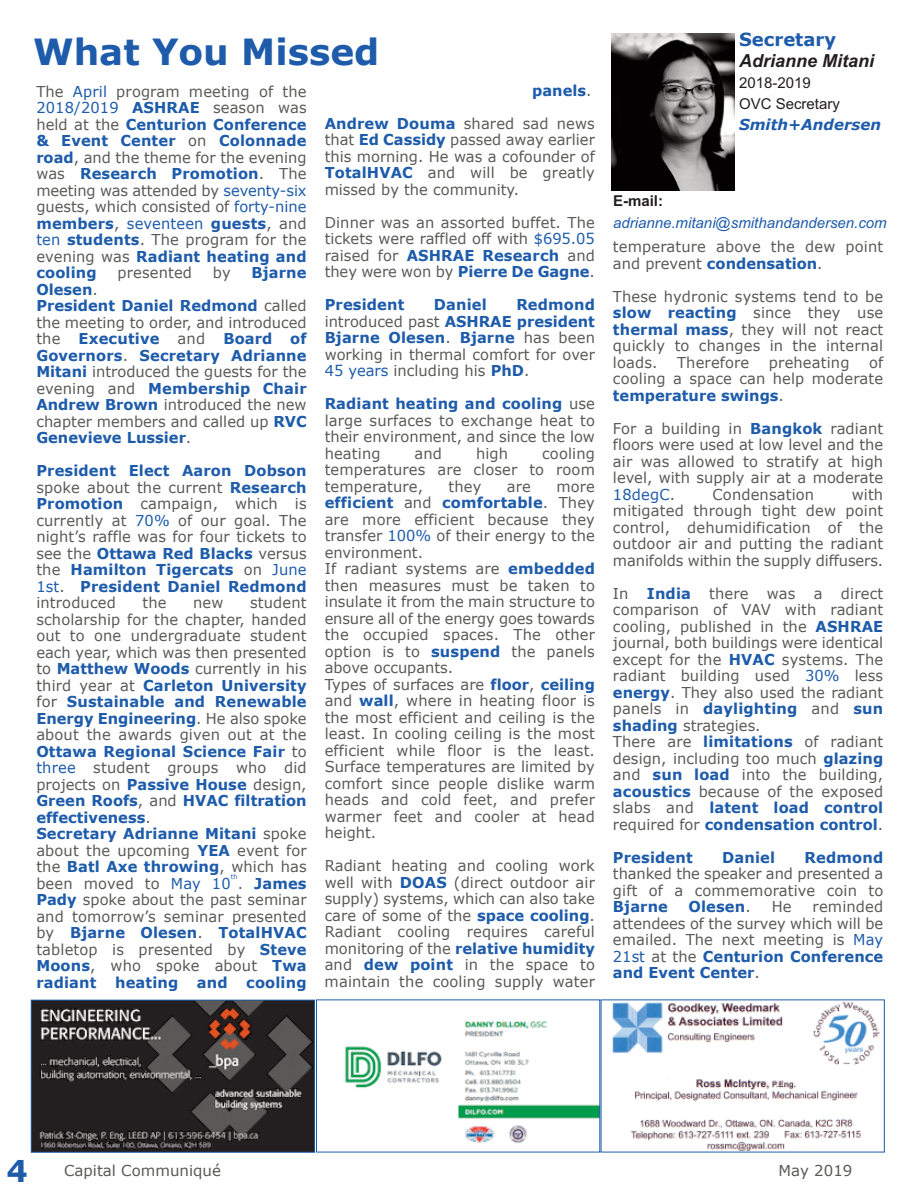
<style>
.page{position:relative;width:918px;height:1188px;background:#fff}
.page>*{position:absolute;margin:0;border:0;box-sizing:border-box;transform-origin:0 0}
.t1{font:700 36px "Verdana";color:#1e5cab}
.t2{font:italic 700 18px "Arial";color:#231f20}
.t3{font:700 18px "Verdana";color:#1e5cab}
.t4{font:15px/16.5px "Verdana";letter-spacing:.01em;color:#595b57;text-align:justify}
.t5{font:700 15px "Verdana";letter-spacing:.01em;color:#1e5cab}
.t6{font:italic 15px "Arial";color:#1e5cab}
.t7{font:15px/21px "Arial";color:#231f20}
.t8{font:italic 700 15px "Verdana";color:#1e5cab}
.t9{font:700 15px "Arial";color:#231f20}
.t10{font:6.45px "Verdana";color:#1e5cab}
.s1{font-weight:400;color:#595b57}
.s2{font-weight:700;color:#1e5cab}
.s3{color:#1e5cab}
.s4{font-weight:700;font-size:30px;color:#1e5cab}
</style>
<div class="page">
<img style="left:612px;top:33px;width:122px;height:157px">
<img style="left:345px;top:1021px;width:253px;height:122px">
<img style="left:612px;top:1002px;width:268px;height:148px">
<img style="left:33px;top:1002px;width:280px;height:149px">
<div style="left:31px;top:1000px;width:284px;height:153px;border:1px solid #1e5cab"></div>
<h1 class="t1" style="left:33px;top:29px;width:348px">What You Missed</h1>
<p class="t3" style="left:739px;top:28px;width:99px">Secretary</p>
<p class="t2" style="left:739px;top:50px;width:137px">Adrianne Mitani</p>
<p class="t7" style="left:739px;top:72px;width:102px">2018-2019<br>OVC Secretary</p>
<p class="t8" style="left:739px;top:115px;width:143px">Smith+Andersen</p>
<p class="t5" style="left:532px;top:81px;width:61px">panels<span class="s1">.</span></p>
<p class="t4" style="left:325px;top:115px;width:272px"><span class="s2">Andrew Douma</span> shared sad news that <span class="s2">Ed Cassidy</span> passed away earlier this morning. He was a cofounder of <span class="s2">TotalHVAC</span> and will be greatly missed by the community.</p>
<p class="t4" style="left:325px;top:214px;width:272px">Dinner was an assorted buffet. The tickets were raffled off with <span class="s3">$695.05 </span>raised for <span class="s2">ASHRAE Research</span> and they were won by <span class="s2">Pierre De Gagne</span>.</p>
<p class="t5" style="left:325px;top:295px;width:81px">President</p>
<p class="t5" style="left:434px;top:295px;width:54px">Daniel</p>
<p class="t4" style="left:36px;top:83px;width:272px">The <span class="s3">April</span> program meeting of the <span class="s3">2018/2019</span> <span class="s2">ASHRAE</span> season was held at the <span class="s2">Centurion Conference &amp; Event Center</span> on <span class="s2">Colonnade road</span>, and the theme for the evening was <span class="s2">Research Promotion</span>. The meeting was attended by <span class="s3">seventy-six </span>guests, which consisted of <span class="s3">forty-nine </span><span class="s2">members</span>, <span class="s3">seventeen</span> <span class="s2">guests</span>, and <span class="s3">ten</span> <span class="s2">students</span>. The program for the evening was <span class="s2">Radiant heating and cooling</span></p>
<p class="t9" style="left:613px;top:192px;width:52px">E-mail:</p>
<p class="t6" style="left:613px;top:214px;width:275px">adrianne.mitani@smithandandersen.com</p>
<p class="t4" style="left:613px;top:238px;width:272px">temperature above the dew point and prevent <span class="s2">condensation</span>.</p>
<p class="t4" style="left:613px;top:288px;width:272px">These hydronic systems tend to be <span class="s2">slow reacting</span> since they use <span class="s2">thermal mass</span>, they will not react quickly to changes in the internal loads.</p>
<p class="t4" style="left:117px;top:264px;width:76px">presented</p>
<p class="t4" style="left:213px;top:264px;width:19px">by</p>
<p class="t5" style="left:252px;top:263px;width:57px">Bjarne</p>
<p class="t4" style="left:36px;top:281px;width:272px;text-align:left"><span class="s2">Olesen</span>.<br><span class="s2">President Daniel Redmond</span> called the meeting to order, and introduced the <span class="s2">Executive</span> and <span class="s2">Board of<br>Governors</span>. <span class="s2">Secretary Adrianne<br>Mitani</span> introduced the guests for the evening and <span class="s2">Membership Chair<br>Andrew Brown</span> introduced the new chapter members and called up <span class="s2">RVC<br>Genevieve Lussier</span>.</p>
<p class="t4" style="left:36px;top:462px;width:272px"><span class="s2">President Elect Aaron Dobson </span>spoke about the current <span class="s2">Research Promotion</span> campaign, which is currently at <span class="s3">70%</span> of our goal. The night’s raffle was for four tickets to see the <span class="s2">Ottawa Red Blacks</span> versus the <span class="s2">Hamilton Tigercats</span> on <span class="s3">June 1st</span>. <span class="s2">President Daniel Redmond </span>introduced</p>
<p class="t4" style="left:325px;top:296px;width:272px;text-indent:192px"><span class="s2">Redmond </span>introduced past <span class="s2">ASHRAE president Bjarne Olesen</span>. <span class="s2">Bjarne</span> has been working in thermal comfort for over <span class="s3">45 years</span> including his <span class="s2">PhD</span>.</p>
<p class="t4" style="left:325px;top:395px;width:272px"><span class="s2">Radiant heating and cooling</span> use large surfaces to exchange heat to their environment, and since the low heating</p>
<p class="t4" style="left:613px;top:354px;width:272px;text-indent:256px">of cooling a space can help moderate <span class="s2">temperature swings</span>.</p>
<p class="t4" style="left:613px;top:420px;width:272px">For a building in <span class="s2">Bangkok</span> radiant floors were used at low level and the air was allowed to stratify at high level, with supply air at a moderate <span class="s3">18degC</span>.</p>
<p class="t4" style="left:677px;top:354px;width:74px">Therefore</p>
<p class="t4" style="left:769px;top:354px;width:82px">preheating</p>
<p class="t4" style="left:325px;top:445px;width:272px;text-indent:217px">cooling temperatures are closer to room temperature,</p>
<p class="t4" style="left:415px;top:445px;width:29px">and</p>
<p class="t4" style="left:476px;top:445px;width:34px">high</p>
<p class="t4" style="left:449px;top:478px;width:34px">they</p>
<p class="t4" style="left:507px;top:478px;width:26px">are</p>
<p class="t4" style="left:325px;top:478px;width:272px;text-align:left;text-indent:232px">more <span class="s2">efficient</span> and <span class="s2">comfortable</span>. They are more efficient because they transfer <span class="s3">100%</span> of their energy to the environment.<br>If radiant systems are <span class="s2">embedded </span>then measures must be taken to insulate it from the main structure to ensure all of the energy goes towards the occupied spaces. The other option is to <span class="s2">suspend</span> the panels above occupants.<br>Types of surfaces are <span class="s2">floor</span>, <span class="s2">ceiling </span>and <span class="s2">wall</span>, where in heating floor is the most efficient and ceiling is the least. In cooling ceiling is the most efficient while floor is the least.<br>Surface temperatures are limited by comfort since people dislike warm heads and cold feet, and prefer warmer feet and cooler at head height.</p>
<p class="t4" style="left:325px;top:857px;width:272px">Radiant heating and cooling work well with <span class="s2">DOAS</span> (direct outdoor air supply) systems, which can also take care of some of the <span class="s2">space cooling</span>.<br>Radiant cooling requires careful monitoring of the <span class="s2">relative humidity </span>and <span class="s2">dew point</span> in the space to maintain the cooling supply water</p>
<p class="t4" style="left:613px;top:486px;width:272px;text-indent:239px">with mitigated through tight dew point control, dehumidification of the outdoor air and putting the radiant manifolds within the supply diffusers.</p>
<p class="t4" style="left:613px;top:585px;width:272px;text-align:left">In <span class="s2">India</span> there was a direct comparison of VAV with radiant cooling, published in the <span class="s2">ASHRAE </span>journal, both buildings were identical except for the <span class="s2">HVAC</span> systems. The radiant building used <span class="s3">30%</span> less <span class="s2">energy</span>. They also used the radiant panels in <span class="s2">daylighting</span> and <span class="s2">sun shading</span> strategies.<br>There are <span class="s2">limitations</span> of radiant design, including too much <span class="s2">glazing </span>and <span class="s2">sun load</span> into the building, <span class="s2">acoustics</span> because of the exposed slabs and <span class="s2">latent load control </span>required for <span class="s2">condensation control</span>.</p>
<p class="t5" style="left:613px;top:848px;width:81px">President</p>
<p class="t5" style="left:722px;top:848px;width:54px">Daniel</p>
<p class="t5" style="left:805px;top:848px;width:80px">Redmond</p>
<p class="t4" style="left:613px;top:865px;width:272px">thanked the speaker and presented a gift of a commemorative coin to</p>
<p class="t5" style="left:613px;top:897px;width:57px">Bjarne</p>
<p class="t5" style="left:688px;top:897px;width:64px">Olesen<span class="s1">.</span></p>
<p class="t4" style="left:772px;top:898px;width:21px">He</p>
<p class="t4" style="left:713px;top:486px;width:103px">Condensation</p>
<p class="t4" style="left:36px;top:594px;width:272px;text-align:left;text-indent:214px">student scholarship for the chapter, handed out to one undergraduate student each year, which was then presented to <span class="s2">Matthew Woods</span> currently in his third year at <span class="s2">Carleton University </span>for <span class="s2">Sustainable and Renewable<br>Energy Engineering</span>. He also spoke about the awards given out at the<br><span class="s2">Ottawa Regional Science Fair</span> to <span class="s3">three</span> student groups who did projects on <span class="s2">Passive House</span> design,<br><span class="s2">Green Roofs</span>, and <span class="s2">HVAC filtration effectiveness</span>.<br><span class="s2">Secretary Adrianne Mitani</span> spoke about the upcoming <span class="s2">YEA</span> event for the <span class="s2">Batl Axe throwing</span>, which has been moved to <span class="s3">May 10</span></p>
<p class="t4" style="left:142px;top:594px;width:26px">the</p>
<p class="t4" style="left:193px;top:594px;width:32px">new</p>
<p class="t10" style="left:231px;top:873px;width:8px">th</p>
<p class="t4" style="left:36px;top:875px;width:272px;text-indent:201px">. <span class="s2">James Pady</span> spoke about the past seminar and tomorrow’s seminar presented by <span class="s2">Bjarne Olesen</span>. <span class="s2">TotalHVAC </span>tabletop is presented by <span class="s2">Steve Moons</span>, who spoke about <span class="s2">Twa radiant heating and cooling</span></p>
<p class="t4" style="left:613px;top:898px;width:272px;text-indent:200px">reminded attendees of the survey which will be emailed. The next meeting is <span class="s3">May 21st</span> at the <span class="s2">Centurion Conference and Event Center</span>.</p>
<p class="t4" style="left:7px;top:1162px;width:216px"><span class="s4">4</span> Capital Communiqué</p>
<p class="t4" style="left:779px;top:1162px;width:75px">May 2019</p>
</div>
